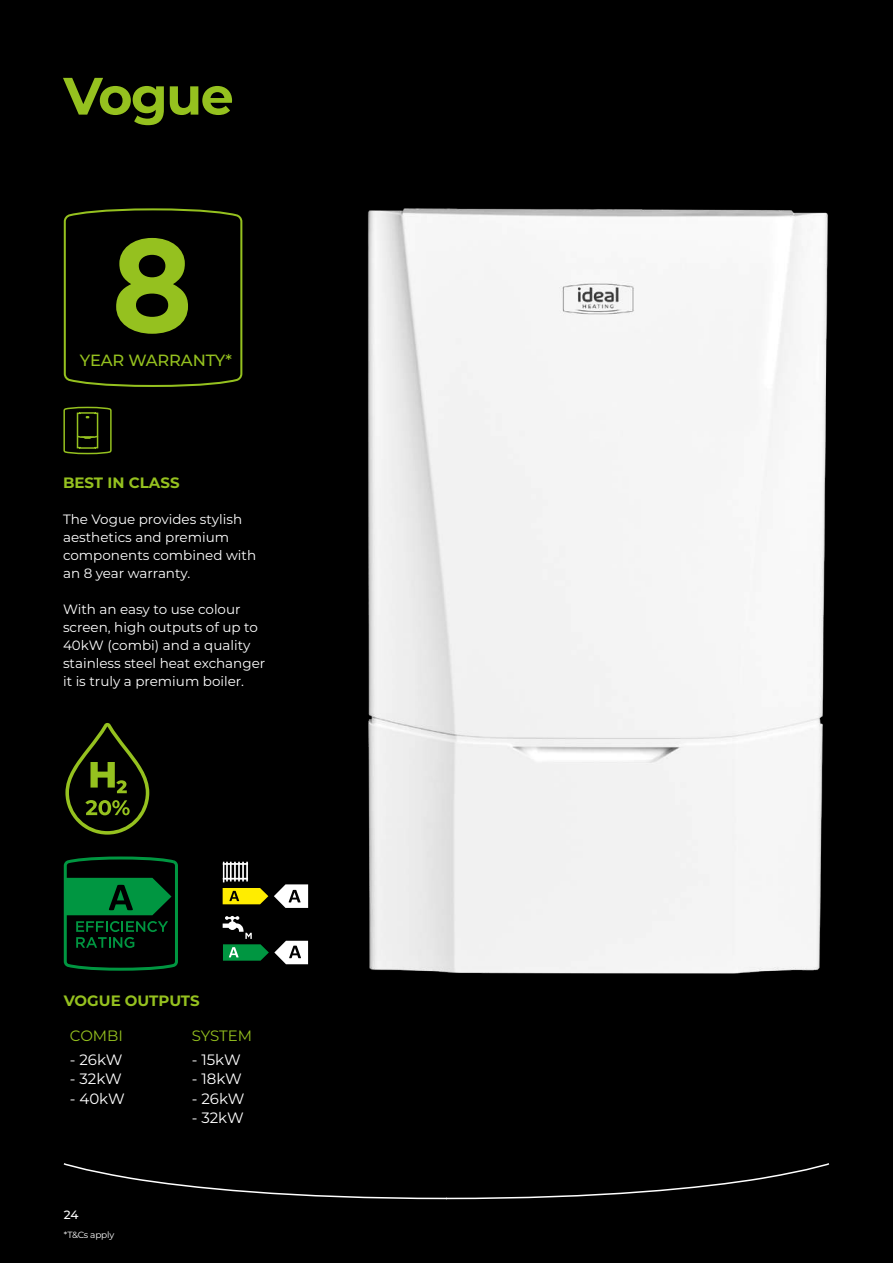
<style>
.page{position:relative;width:893px;height:1263px;background:#000}
.page>*{position:absolute;margin:0;border:0;box-sizing:border-box;transform-origin:0 0}
.t1{font:700 52.5px "Montserrat";letter-spacing:-.03em;color:#95c11f}
.t2{font:500 16.2px "Montserrat";letter-spacing:-.01em;color:#95c11f}
.t3{font:15px "Montserrat";letter-spacing:-.005em;color:#fff}
.t4{font:700 15px "Montserrat";color:#95c11f}
.t5{font:15px "Montserrat";color:#95c11f}
.t6{font:13.5px/18px "Montserrat";color:#fff}
.t7{font:500 12px "Montserrat";color:#fff}
.t8{font:9px "Montserrat";letter-spacing:-.025em;color:#fff}
</style>
<div class="page">
<svg style="left:63px;top:1163px;width:767px;height:37px"></svg>
<svg style="left:63px;top:406px;width:49px;height:49px"></svg>
<svg style="left:63px;top:208px;width:180px;height:179px"></svg>
<svg style="left:63px;top:856px;width:115px;height:115px"></svg>
<svg style="left:223px;top:888px;width:45px;height:16px"></svg>
<svg style="left:274px;top:884px;width:34px;height:24px"></svg>
<svg style="left:223px;top:862px;width:25px;height:20px"></svg>
<svg style="left:223px;top:916px;width:85px;height:48px"></svg>
<img style="left:368px;top:208px;width:460px;height:766px">
<svg style="left:65px;top:723px;width:84px;height:112px"></svg>
<h1 class="t1" style="left:63px;top:58px;width:172px">Vogue</h1>
<p class="t2" style="left:80px;top:349px;width:154px">YEAR WARRANTY*</p>
<p class="t4" style="left:63px;top:472px;width:118px">BEST IN CLASS</p>
<p class="t6" style="left:63px;top:509px;width:195px">The Vogue provides stylish aesthetics and premium components combined with an 8 year warranty.</p>
<p class="t6" style="left:63px;top:599px;width:204px">With an easy to use colour screen, high outputs of up to<br>40kW (combi) and a quality stainless steel heat exchanger it is truly a premium boiler.</p>
<p class="t4" style="left:64px;top:990px;width:137px">VOGUE OUTPUTS</p>
<p class="t5" style="left:70px;top:1025px;width:55px">COMBI</p>
<p class="t3" style="left:70px;top:1049px;width:54px">- 26kW</p>
<p class="t3" style="left:70px;top:1069px;width:54px">- 32kW</p>
<p class="t3" style="left:70px;top:1088px;width:57px">- 40kW</p>
<p class="t5" style="left:192px;top:1025px;width:62px">SYSTEM</p>
<p class="t3" style="left:192px;top:1049px;width:51px">- 15kW</p>
<p class="t3" style="left:192px;top:1069px;width:52px">- 18kW</p>
<p class="t3" style="left:192px;top:1088px;width:54px">- 26kW</p>
<p class="t3" style="left:192px;top:1108px;width:54px">- 32kW</p>
<p class="t7" style="left:64px;top:1207px;width:16px">24</p>
<p class="t8" style="left:64px;top:1228px;width:52px">*T&amp;Cs apply</p>
</div>
